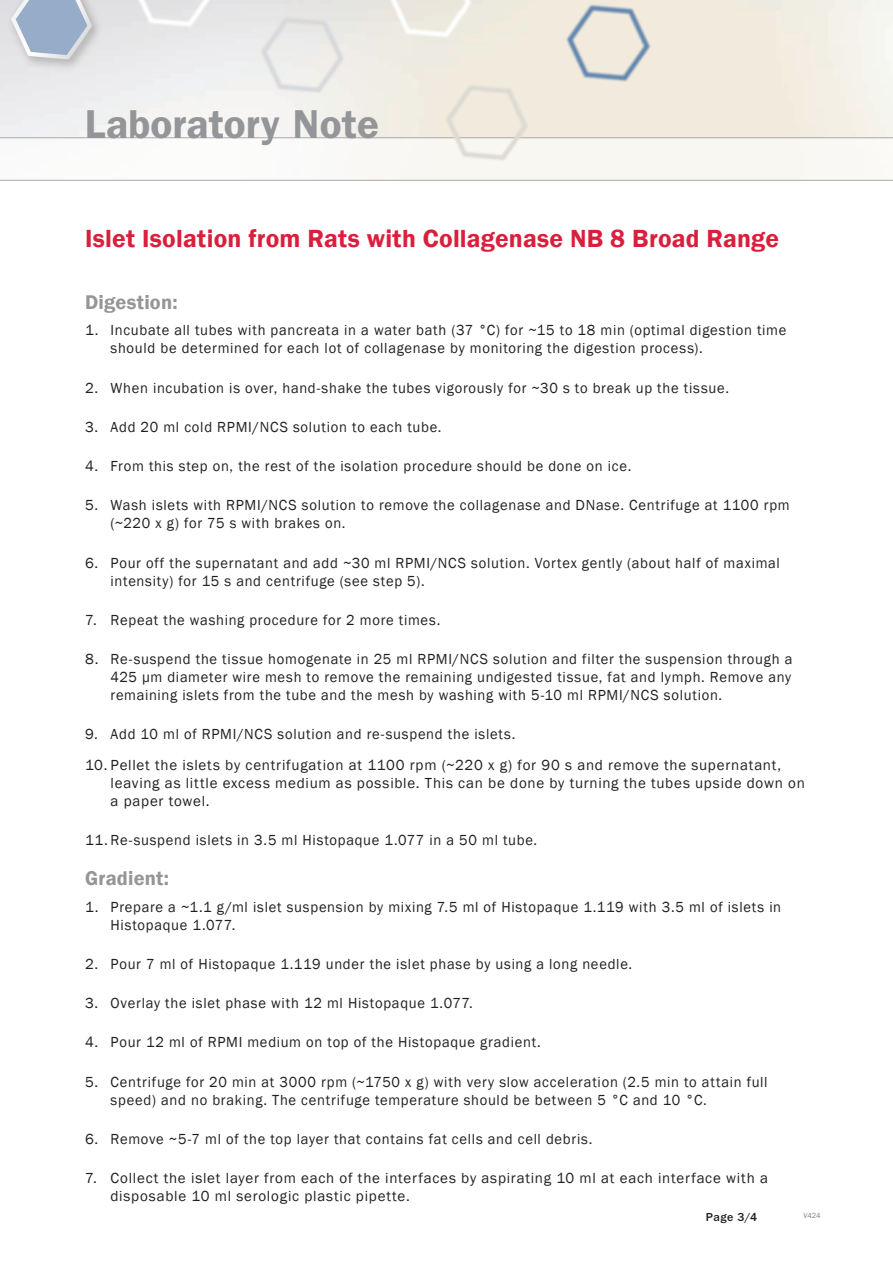
<style>
.page{position:relative;width:893px;height:1263px;background:#fff}
.page>*{position:absolute;margin:0;border:0;box-sizing:border-box;transform-origin:0 0}
.t1{font:40.5px "Franklin Gothic LT Pro Dm";letter-spacing:.005em;color:#939598}
.t2{font:600 25.5px "Franklin Gothic";letter-spacing:.01em;color:#da1f3d}
.t3{font:600 20.4px "Franklin Gothic";letter-spacing:.01em;color:#939598}
.t4{font:15px/18px "Franklin Gothic";letter-spacing:.05em;color:#231f20}
.t5{font:500 12px "Franklin Gothic LT Pro";color:#231f20}
.t6{font:7.5px "Franklin Gothic LT Pro";color:#808285}
</style>
<div class="page">
<div style="left:0;top:138px;width:893px;height:42px;background:#faf8f5"></div>
<hr style="left:0;top:180px;width:893px;height:1px;background:#a8a9ad">
<hr style="left:0;top:137px;width:893px;height:1px;background:#a8a9ad">
<svg style="left:11px;top:0;width:67px;height:59px;background:#abbbd0"></svg>
<img style="left:78px;top:0;width:129px;height:80px">
<img style="left:397px;top:0;width:117px;height:32px">
<img style="left:207px;top:0;width:190px;height:139px">
<img style="left:514px;top:0;width:150px;height:134px">
<img style="left:392px;top:32px;width:190px;height:129px">
<h1 class="t1" style="left:85px;top:100px;width:295px">Laboratory Note</h1>
<h2 class="t2" style="left:85px;top:223px;width:695px">Islet Isolation from Rats with Collagenase NB 8 Broad Range</h2>
<h3 class="t3" style="left:85px;top:289px;width:94px">Digestion:</h3>
<p class="t4" style="left:111px;top:322px;width:677px;text-indent:-26px">1. Incubate all tubes with pancreata in a water bath (37 °C) for ~15 to 18 min (optimal digestion time should be determined for each lot of collagenase by monitoring the digestion process).</p>
<p class="t4" style="left:85px;top:379px;width:645px">2. When incubation is over, hand-shake the tubes vigorously for ~30 s to break up the tissue.</p>
<p class="t4" style="left:85px;top:418px;width:358px">3. Add 20 ml cold RPMI/NCS solution to each tube.</p>
<p class="t4" style="left:85px;top:457px;width:548px">4. From this step on, the rest of the isolation procedure should be done on ice.</p>
<p class="t4" style="left:111px;top:497px;width:681px;text-indent:-26px">5. Wash islets with RPMI/NCS solution to remove the collagenase and DNase. Centrifuge at 1100 rpm (~220 x g) for 75 s with brakes on.</p>
<p class="t4" style="left:111px;top:554px;width:671px;text-indent:-26px">6. Pour off the supernatant and add ~30 ml RPMI/NCS solution. Vortex gently (about half of maximal intensity) for 15 s and centrifuge (see step 5).</p>
<p class="t4" style="left:85px;top:611px;width:357px">7. Repeat the washing procedure for 2 more times.</p>
<p class="t4" style="left:111px;top:650px;width:683px;text-align:justify;text-indent:-26px">8. Re-suspend the tissue homogenate in 25 ml RPMI/NCS solution and filter the suspension through a 425 μm diameter wire mesh to remove the remaining undigested tissue, fat and lymph. Remove any remaining islets from the tube and the mesh by washing with 5-10 ml RPMI/NCS solution.</p>
<p class="t4" style="left:85px;top:726px;width:432px">9. Add 10 ml of RPMI/NCS solution and re-suspend the islets.</p>
<p class="t4" style="left:111px;top:756px;width:696px;text-indent:-26px">10. Pellet the islets by centrifugation at 1100 rpm (~220 x g) for 90 s and remove the supernatant, leaving as little excess medium as possible. This can be done by turning the tubes upside down on a paper towel.</p>
<p class="t4" style="left:85px;top:832px;width:454px">11. Re-suspend islets in 3.5 ml Histopaque 1.077 in a 50 ml tube.</p>
<h3 class="t3" style="left:85px;top:866px;width:85px">Gradient:</h3>
<p class="t4" style="left:111px;top:898px;width:672px;text-indent:-26px">1. Prepare a ~1.1 g/ml islet suspension by mixing 7.5 ml of Histopaque 1.119 with 3.5 ml of islets in<br>Histopaque 1.077.</p>
<p class="t4" style="left:85px;top:955px;width:549px">2. Pour 7 ml of Histopaque 1.119 under the islet phase by using a long needle.</p>
<p class="t4" style="left:85px;top:994px;width:389px">3. Overlay the islet phase with 12 ml Histopaque 1.077.</p>
<p class="t4" style="left:85px;top:1034px;width:457px">4. Pour 12 ml of RPMI medium on top of the Histopaque gradient.</p>
<p class="t4" style="left:111px;top:1073px;width:659px;text-indent:-26px">5. Centrifuge for 20 min at 3000 rpm (~1750 x g) with very slow acceleration (2.5 min to attain full speed) and no braking. The centrifuge temperature should be between 5 °C and 10 °C.</p>
<p class="t4" style="left:85px;top:1130px;width:509px">6. Remove ~5-7 ml of the top layer that contains fat cells and cell debris.</p>
<p class="t4" style="left:111px;top:1169px;width:659px;text-indent:-26px">7. Collect the islet layer from each of the interfaces by aspirating 10 ml at each interface with a disposable 10 ml serologic plastic pipette.</p>
<p class="t5" style="left:706px;top:1210px;width:53px">Page 3/4</p>
<p class="t6" style="left:803px;top:1211px;width:19px">V424</p>
</div>
